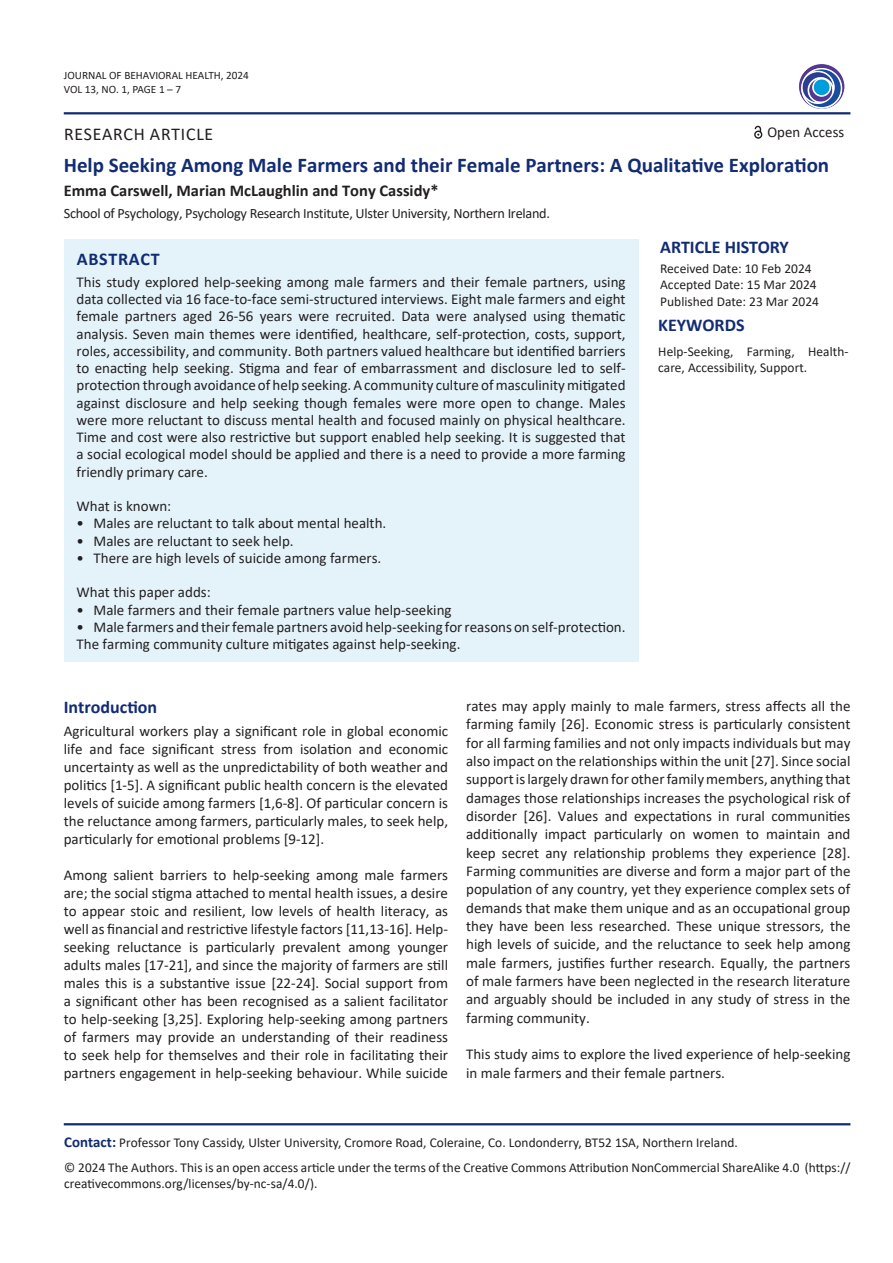
<style>
.page{position:relative;width:893px;height:1263px;background:#fff}
.page>*{position:absolute;margin:0;border:0;box-sizing:border-box;transform-origin:0 0}
.t1{font:700 21px "Calibri";color:#122c73}
.head_1{font:700 18px "Calibri";color:#122c73}
.t2{font:18px "Calibri";color:#231f20}
.head_1-2{font:700 18px "Calibri";letter-spacing:.04em;color:#122c73}
.t3{font:700 16.5px "Calibri";color:#231f20}
.t4{font:15px/18.3px "Calibri";color:#231f20;text-align:justify}
.t5{font:14.25px "Calibri";letter-spacing:-.02em;color:#231f20}
.t6{font:13.5px/16.2px "Calibri";color:#231f20}
.t7{font:11.25px "Calibri";color:#231f20}
.s1{font-weight:700;font-size:15px;color:#122c73}
</style>
<div class="page">
<div style="left:754px;top:131px;width:8px;height:8px;border:1px solid #231f20;border-radius:50%"></div>
<svg style="left:754px;top:126px;width:8px;height:10px"></svg>
<hr style="left:64px;top:112px;width:786px;height:2px;background:#122c73">
<hr style="left:64px;top:1123px;width:786px;height:2px;background:#122c73">
<img style="left:799px;top:64px;width:45px;height:45px">
<div style="left:64px;top:239px;width:574px;height:423px;background:#e4f3fa"></div>
<p class="t7" style="left:64px;top:68px;width:187px">JOURNAL OF BEHAVIORAL HEALTH, 2024</p>
<p class="t7" style="left:64px;top:81px;width:119px">VOL 13, NO. 1, PAGE 1 – 7</p>
<p class="t2" style="left:64px;top:122px;width:151px">RESEARCH ARTICLE</p>
<p class="t4" style="left:767px;top:122px;width:79px">Open Access</p>
<p class="t1" style="left:64px;top:150px;width:767px">Help Seeking Among Male Farmers and their Female Partners: A Qualitative Exploration</p>
<p class="t3" style="left:64px;top:178px;width:376px">Emma Carswell, Marian McLaughlin and Tony Cassidy*</p>
<p class="t5" style="left:64px;top:203px;width:488px">School of Psychology, Psychology Research Institute, Ulster University, Northern Ireland.</p>
<p class="head_1-2" style="left:77px;top:247px;width:84px">ABSTRACT</p>
<p class="t4" style="left:77px;top:273px;width:551px;line-height:17.2px">This study explored help-seeking among male farmers and their female partners, using data collected via 16 face-to-face semi-structured interviews. Eight male farmers and eight female partners aged 26-56 years were recruited. Data were analysed using thematic analysis. Seven main themes were identified, healthcare, self-protection, costs, support, roles, accessibility, and community. Both partners valued healthcare but identified barriers to enacting help seeking. Stigma and fear of embarrassment and disclosure led to self&shy;protection through avoidance of help seeking. A community culture of masculinity mitigated against disclosure and help seeking though females were more open to change. Males were more reluctant to discuss mental health and focused mainly on physical healthcare.<br>Time and cost were also restrictive but support enabled help seeking. It is suggested that a social ecological model should be applied and there is a need to provide a more farming friendly primary care.</p>
<p class="t4" style="left:77px;top:497px;width:96px">What is known:</p>
<p class="t4" style="left:77px;top:514px;width:311px">• Males are reluctant to talk about mental health.</p>
<p class="t4" style="left:77px;top:531px;width:219px">• Males are reluctant to seek help.</p>
<p class="t4" style="left:77px;top:548px;width:306px">• There are high levels of suicide among farmers.</p>
<p class="t4" style="left:77px;top:583px;width:136px">What this paper adds:</p>
<p class="t4" style="left:77px;top:600px;width:377px">• Male farmers and their female partners value help-seeking</p>
<p class="t4" style="left:77px;top:617px;width:551px">• Male farmers and their female partners avoid help-seeking for reasons on self-protection.</p>
<p class="t4" style="left:77px;top:635px;width:385px">The farming community culture mitigates against help-seeking.</p>
<p class="head_1" style="left:660px;top:234px;width:130px">ARTICLE HISTORY</p>
<p class="t6" style="left:660px;top:260px;width:153px">Received Date: 10 Feb 2024</p>
<p class="t6" style="left:660px;top:276px;width:158px">Accepted Date: 15 Mar 2024</p>
<p class="t6" style="left:660px;top:293px;width:160px">Published Date: 23 Mar 2024</p>
<p class="head_1" style="left:658px;top:313px;width:88px">KEYWORDS</p>
<p class="t6" style="left:658px;top:343px;width:192px">Help-Seeking, Farming, Health&shy;care, Accessibility, Support.</p>
<p class="head_1" style="left:64px;top:694px;width:95px">Introduction</p>
<p class="t4" style="left:64px;top:721px;width:386px">Agricultural workers play a significant role in global economic life and face significant stress from isolation and economic uncertainty as well as the unpredictability of both weather and politics [1-5]. A significant public health concern is the elevated levels of suicide among farmers [1,6-8]. Of particular concern is the reluctance among farmers, particularly males, to seek help, particularly for emotional problems [9-12].</p>
<p class="t4" style="left:64px;top:865px;width:386px">Among salient barriers to help-seeking among male farmers are; the social stigma attached to mental health issues, a desire to appear stoic and resilient, low levels of health literacy, as well as financial and restrictive lifestyle factors [11,13-16]. Help&shy;seeking reluctance is particularly prevalent among younger adults males [17-21], and since the majority of farmers are still males this is a substantive issue [22-24]. Social support from a significant other has been recognised as a salient facilitator to help-seeking [3,25]. Exploring help-seeking among partners of farmers may provide an understanding of their readiness to seek help for themselves and their role in facilitating their partners engagement in help-seeking behaviour. While suicide</p>
<p class="t4" style="left:466px;top:696px;width:386px">rates may apply mainly to male farmers, stress affects all the farming family [26]. Economic stress is particularly consistent for all farming families and not only impacts individuals but may also impact on the relationships within the unit [27]. Since social support is largely drawn for other family members, anything that damages those relationships increases the psychological risk of disorder [26]. Values and expectations in rural communities additionally impact particularly on women to maintain and keep secret any relationship problems they experience [28].<br>Farming communities are diverse and form a major part of the population of any country, yet they experience complex sets of demands that make them unique and as an occupational group they have been less researched. These unique stressors, the high levels of suicide, and the reluctance to seek help among male farmers, justifies further research. Equally, the partners of male farmers have been neglected in the research literature and arguably should be included in any study of stress in the farming community.</p>
<p class="t4" style="left:466px;top:1045px;width:386px">This study aims to explore the lived experience of help-seeking in male farmers and their female partners.</p>
<p class="t6" style="left:64px;top:1134px;width:675px"><span class="s1">Contact:</span> Professor Tony Cassidy, Ulster University, Cromore Road, Coleraine, Co. Londonderry, BT52 1SA, Northern Ireland.</p>
<p class="t6" style="left:64px;top:1159px;width:788px">© 2024 The Authors. This is an open access article under the terms of the Creative Commons Attribution NonCommercial ShareAlike 4.0 (https:// creativecommons.org/licenses/by-nc-sa/4.0/).</p>
</div>
